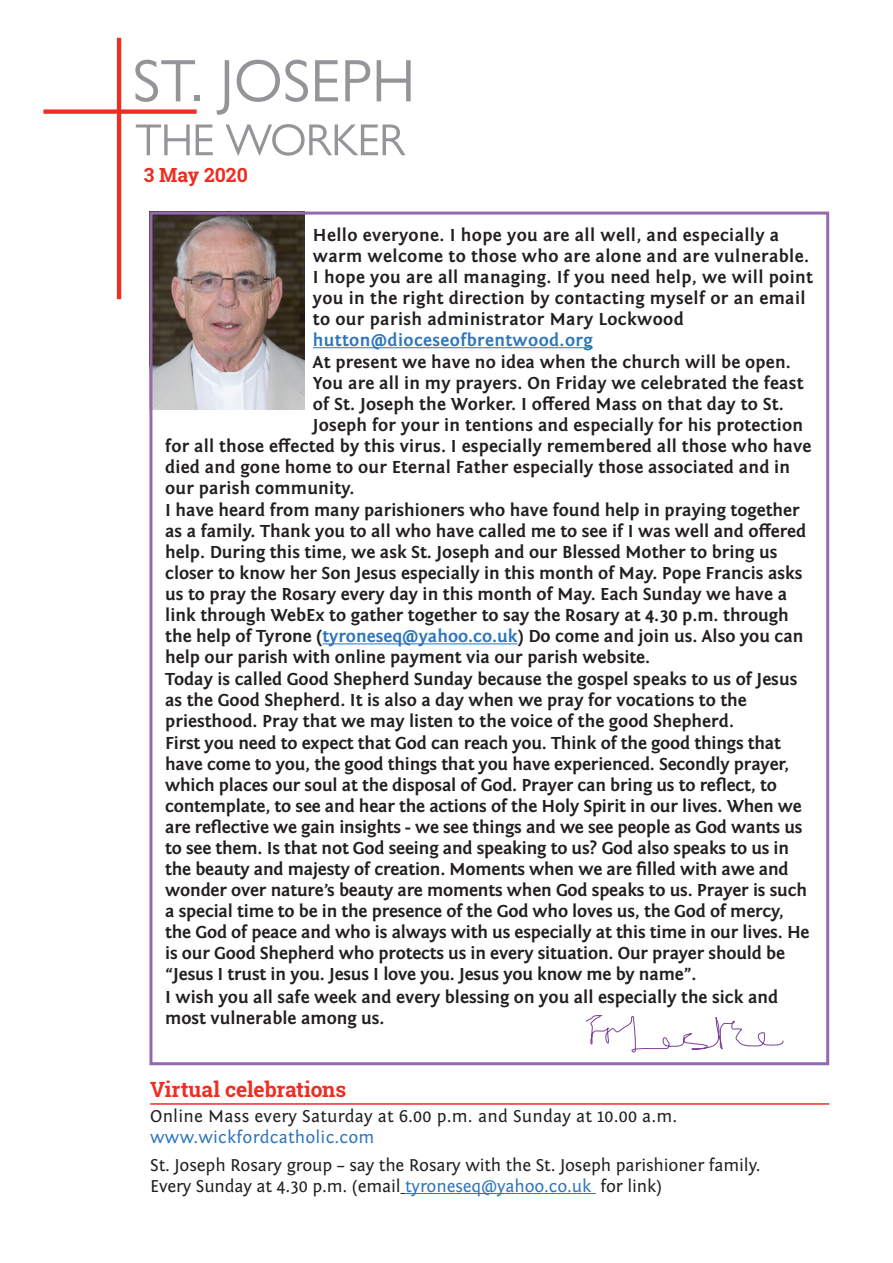
<style>
.page{position:relative;width:893px;height:1263px;background:#fff}
.page>*{position:absolute;margin:0;border:0;box-sizing:border-box;transform-origin:0 0}
.t1{font:700 21px "Roboto Slab";letter-spacing:-.005em;color:#ee2e22}
.t2{font:700 19.5px "Roboto Slab";color:#ee2e22}
.t3{font:700 18px "Fontin Sans";color:#231f20}
.t4{font:700 18px/21px "Fontin Sans";letter-spacing:.02em;color:#231f20}
.t5{font:18px/21px "Fontin Sans";letter-spacing:-.01em;color:#231f20}
.t6{font:18px "Fontin Sans";letter-spacing:.01em;color:#231f20}
.t7{font:700 18px "Fontin Sans";letter-spacing:.02em;color:#2e76bc}
.t8{font:18px "Fontin Sans";letter-spacing:.01em;color:#2e76bc}
.s1{color:#2e76bc}
</style>
<div class="page">
<img style="left:153px;top:216px;width:151px;height:193px">
<hr style="left:117px;top:38px;width:4px;height:261px;background:#ee2d23">
<div style="left:43px;top:109px;width:154px;height:5px;background:#ee2d23"></div>
<svg style="left:135px;top:60px;width:65px;height:42px"></svg>
<svg style="left:216px;top:60px;width:13px;height:55px"></svg>
<svg style="left:237px;top:60px;width:71px;height:42px"></svg>
<svg style="left:315px;top:60px;width:23px;height:41px"></svg>
<svg style="left:345px;top:60px;width:25px;height:41px"></svg>
<svg style="left:377px;top:60px;width:34px;height:41px"></svg>
<svg style="left:136px;top:125px;width:54px;height:30px"></svg>
<svg style="left:196px;top:125px;width:17px;height:30px"></svg>
<svg style="left:226px;top:124px;width:180px;height:32px"></svg>
<hr style="left:313px;top:347px;width:280px;height:1px;background:#2e76bc">
<hr style="left:322px;top:643px;width:196px;height:1px;background:#2e76bc">
<div style="left:149px;top:212px;width:680px;height:853px;border:3px solid #9469ad"></div>
<svg style="left:585px;top:1015px;width:199px;height:38px"></svg>
<hr style="left:150px;top:1103px;width:679px;height:2px;background:#ee2e22">
<hr style="left:405px;top:1193px;width:191px;height:1px;background:#2e76bc">
<p class="t2" style="left:144px;top:161px;width:106px">3 May 2020</p>
<p class="t4" style="left:313px;top:225px;width:502px">Hello everyone. I hope you are all well, and especially a warm welcome to those who are alone and are vulnerable.<br>I hope you are all managing. If you need help, we will point you in the right direction by contacting myself or an email to our parish administrator Mary Lockwood</p>
<p class="t7" style="left:313px;top:330px;width:281px">hutton@dioceseofbrentwood.org</p>
<p class="t3" style="left:313px;top:352px;width:480px">At present we have no idea when the church will be open.</p>
<p class="t3" style="left:313px;top:373px;width:492px">You are all in my prayers. On Friday we celebrated the feast</p>
<p class="t3" style="left:313px;top:394px;width:472px">of St. Joseph the Worker. I offered Mass on that day to St.</p>
<p class="t3" style="left:313px;top:415px;width:492px">Joseph for your in tentions and especially for his protection</p>
<p class="t3" style="left:165px;top:436px;width:648px">for all those effected by this virus. I especially remembered all those who have</p>
<p class="t3" style="left:165px;top:457px;width:627px">died and gone home to our Eternal Father especially those associated and in</p>
<p class="t3" style="left:165px;top:478px;width:191px">our parish community.</p>
<p class="t3" style="left:165px;top:500px;width:636px">I have heard from many parishioners who have found help in praying together</p>
<p class="t3" style="left:165px;top:521px;width:643px">as a family. Thank you to all who have called me to see if I was well and offered</p>
<p class="t3" style="left:165px;top:542px;width:614px">help. During this time, we ask St. Joseph and our Blessed Mother to bring us</p>
<p class="t3" style="left:165px;top:563px;width:639px">closer to know her Son Jesus especially in this month of May. Pope Francis asks</p>
<p class="t3" style="left:165px;top:584px;width:623px">us to pray the Rosary every day in this month of May. Each Sunday we have a</p>
<p class="t3" style="left:165px;top:605px;width:625px">link through WebEx to gather together to say the Rosary at 4.30 p.m. through</p>
<p class="t3" style="left:165px;top:626px;width:640px">the help of Tyrone (<span class="s1">tyroneseq@yahoo.co.uk</span>) Do come and join us. Also you can</p>
<p class="t3" style="left:165px;top:647px;width:487px">help our parish with online payment via our parish website.</p>
<p class="t3" style="left:165px;top:669px;width:634px">Today is called Good Shepherd Sunday because the gospel speaks to us of Jesus</p>
<p class="t3" style="left:165px;top:690px;width:583px">as the Good Shepherd. It is also a day when we pray for vocations to the</p>
<p class="t3" style="left:165px;top:711px;width:570px">priesthood. Pray that we may listen to the voice of the good Shepherd.</p>
<p class="t3" style="left:165px;top:733px;width:617px">First you need to expect that God can reach you. Think of the good things that</p>
<p class="t3" style="left:165px;top:754px;width:626px">have come to you, the good things that you have experienced. Secondly prayer,</p>
<p class="t3" style="left:165px;top:775px;width:613px">which places our soul at the disposal of God. Prayer can bring us to reflect, to</p>
<p class="t3" style="left:165px;top:796px;width:638px">contemplate, to see and hear the actions of the Holy Spirit in our lives. When we</p>
<p class="t3" style="left:165px;top:817px;width:639px">are reflective we gain insights - we see things and we see people as God wants us</p>
<p class="t3" style="left:165px;top:838px;width:625px">to see them. Is that not God seeing and speaking to us? God also speaks to us in</p>
<p class="t3" style="left:165px;top:860px;width:625px">the beauty and majesty of creation. Moments when we are filled with awe and</p>
<p class="t3" style="left:165px;top:881px;width:643px">wonder over nature’s beauty are moments when God speaks to us. Prayer is such</p>
<p class="t3" style="left:165px;top:902px;width:620px">a special time to be in the presence of the God who loves us, the God of mercy,</p>
<p class="t3" style="left:165px;top:923px;width:646px">the God of peace and who is always with us especially at this time in our lives. He</p>
<p class="t3" style="left:165px;top:944px;width:621px">is our Good Shepherd who protects us in every situation. Our prayer should be</p>
<p class="t3" style="left:165px;top:965px;width:533px">“Jesus I trust in you. Jesus I love you. Jesus you know me by name”.</p>
<p class="t3" style="left:165px;top:987px;width:614px">I wish you all safe week and every blessing on you all especially the sick and</p>
<p class="t3" style="left:165px;top:1008px;width:221px">most vulnerable among us.</p>
<p class="t1" style="left:150px;top:1075px;width:198px">Virtual celebrations</p>
<p class="t6" style="left:150px;top:1106px;width:529px">Online Mass every Saturday at 6.00 p.m. and Sunday at 10.00 a.m.</p>
<p class="t8" style="left:150px;top:1127px;width:226px">www.wickfordcatholic.com</p>
<p class="t5" style="left:150px;top:1154px;width:612px">St. Joseph Rosary group – say the Rosary with the St. Joseph parishioner family.<br>Every Sunday at 4.30 p.m. (email <span class="s1">tyroneseq@yahoo.co.uk</span> for link)</p>
</div>
